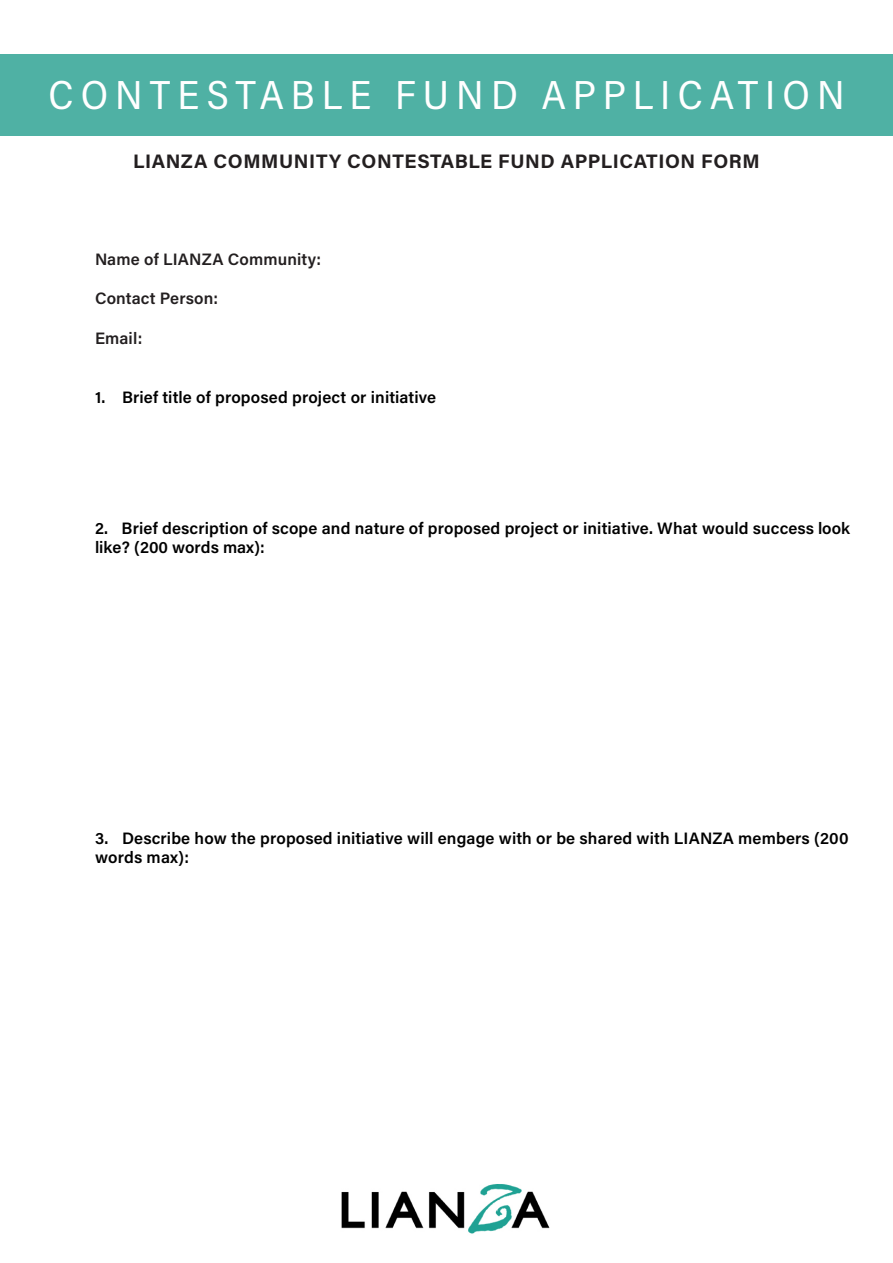
<style>
.page{position:relative;width:893px;height:1263px;background:#fff}
.page>*{position:absolute;margin:0;border:0;box-sizing:border-box;transform-origin:0 0}
.body{font:40.5px "Acumin Pro Semi Cond";letter-spacing:.175em;color:#fff}
.t1{font:700 19.5px "Acumin Pro";letter-spacing:.03em;color:#231f20}
.t2{font:600 16.5px/18.8px "Acumin Pro";letter-spacing:.01em;color:#000}
.body-2{font:600 16.5px "Acumin Pro";letter-spacing:.01em;color:#231f20}
</style>
<div class="page">
<img style="left:341px;top:1184px;width:209px;height:50px">
<div style="left:0;top:54px;width:893px;height:82px;background:#4fb1a4"></div>
<p class="body" style="left:49px;top:66px;width:798px">CONTESTABLE FUND APPLICATION</p>
<p class="t1" style="left:133px;top:148px;width:628px">LIANZA COMMUNITY CONTESTABLE FUND APPLICATION FORM</p>
<p class="body-2" style="left:95px;top:248px;width:228px">Name of LIANZA Community:</p>
<p class="body-2" style="left:95px;top:287px;width:125px">Contact Person:</p>
<p class="body-2" style="left:95px;top:326px;width:49px">Email:</p>
<p class="t2" style="left:95px;top:387px;width:343px">1. Brief title of proposed project or initiative</p>
<p class="t2" style="left:95px;top:518px;width:756px">2. Brief description of scope and nature of proposed project or initiative. What would success look like? (200 words max):</p>
<p class="t2" style="left:95px;top:828px;width:755px">3. Describe how the proposed initiative will engage with or be shared with LIANZA members (200 words max):</p>
</div>
